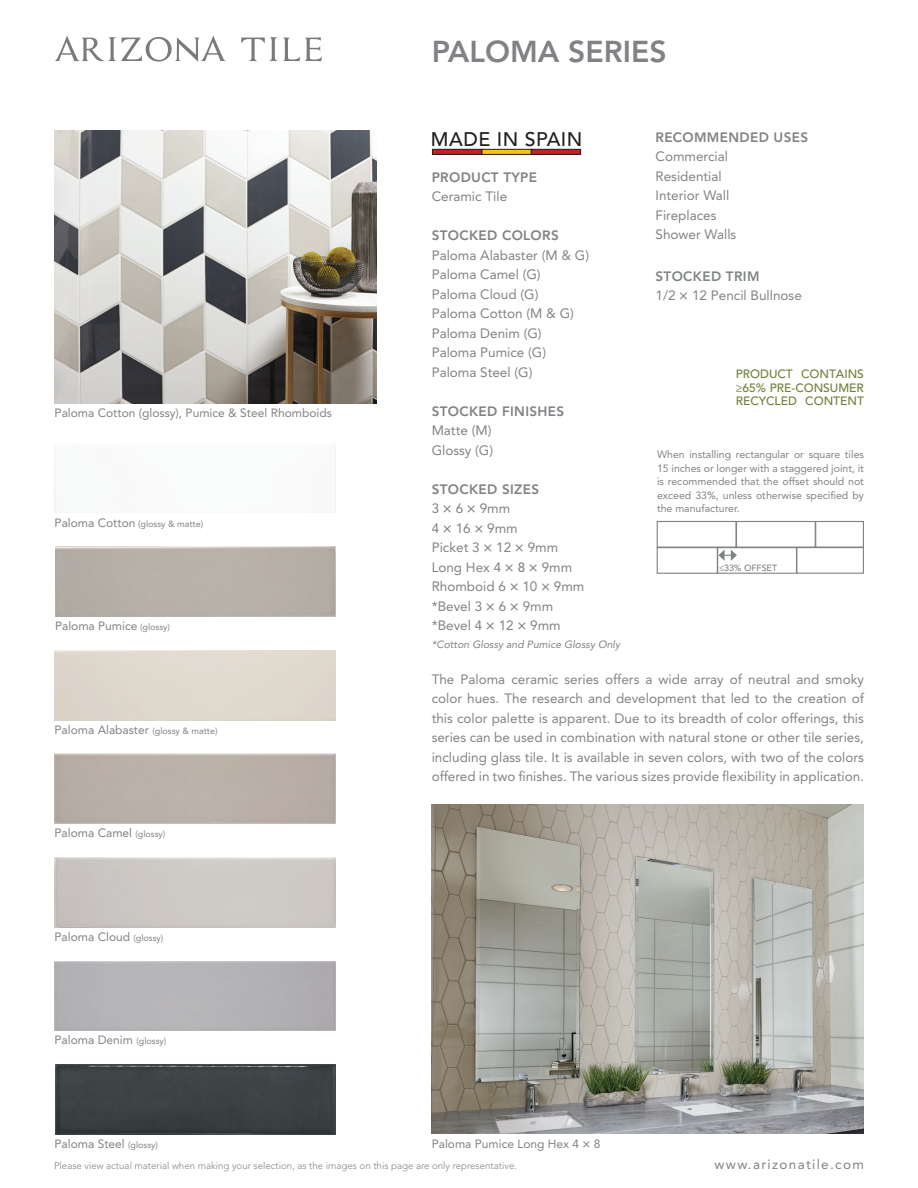
<style>
.page{position:relative;width:918px;height:1188px;background:#fff}
.page>*{position:absolute;margin:0;border:0;box-sizing:border-box;transform-origin:0 0}
.t1{font:800 30px "Avenir LT Std";color:#808285}
.t2{font:500 19.5px "Avenir LT Std";letter-spacing:.025em;color:#231f20}
.t3{font:13.5px/19.5px "Avenir LT Std";color:#808385}
.t4{font:13.5px/19.5px "Avenir LT Std";color:#808285}
.t5{font:800 13.5px "Avenir LT Std";letter-spacing:.025em;color:#808285}
.t6{font:13.5px "Avenir LT Std";letter-spacing:.1em;color:#808285}
.t7{font:12px "Avenir LT Std";color:#808285}
.t8{font:500 12px/13.5px "Avenir LT Std";color:#6e7f36;text-align:justify}
.t9{font:10.5px/13.5px "Avenir LT Std";color:#808285;text-align:justify}
.t10{font:italic 10.5px "Avenir LT Std";color:#808285}
.t11{font:300 9.75px "Avenir LT Std";color:#808385}
.t12{font:9px "Avenir LT Std";color:#808285}
.t13{font:500 8.85px "Avenir LT Std";color:#808385}
.s1{font-size:12px}
.s2{font-size:9px}
.s3{font-weight:800}
.s4{font-weight:500}
</style>
<div class="page">
<svg style="left:55px;top:35px;width:171px;height:27px"></svg>
<svg style="left:241px;top:37px;width:81px;height:24px"></svg>
<img style="left:55px;top:1065px;width:281px;height:69px">
<div style="left:433px;top:149px;width:49px;height:5px;background:#c62026"></div>
<div style="left:433px;top:149px;width:49px;height:5px;border:1px solid #231f20"></div>
<div style="left:482px;top:149px;width:49px;height:5px;background:#fec40f"></div>
<div style="left:482px;top:149px;width:49px;height:5px;border:1px solid #231f20"></div>
<div style="left:531px;top:149px;width:50px;height:5px;background:#c62026"></div>
<div style="left:531px;top:149px;width:50px;height:5px;border:1px solid #231f20"></div>
<div style="left:657px;top:521px;width:80px;height:27px;border:1px solid #808385"></div>
<div style="left:736px;top:521px;width:80px;height:27px;border:1px solid #808385"></div>
<div style="left:815px;top:521px;width:49px;height:27px;border:1px solid #808385"></div>
<div style="left:657px;top:547px;width:61px;height:27px;border:1px solid #808385"></div>
<div style="left:717px;top:547px;width:80px;height:27px;border:1px solid #808385"></div>
<div style="left:796px;top:547px;width:68px;height:27px;border:1px solid #808385"></div>
<svg style="left:719px;top:550px;width:18px;height:11px"></svg>
<img style="left:54px;top:131px;width:322px;height:272px">
<img style="left:432px;top:804px;width:432px;height:330px">
<p class="t7" style="left:55px;top:406px;width:279px">Paloma Cotton (glossy), Pumice &amp; Steel Rhomboids</p>
<p class="t12" style="left:55px;top:519px;width:150px"><span class="s1">Paloma Cotton</span> (glossy &amp; matte)</p>
<p class="t7" style="left:55px;top:619px;width:117px">Paloma Pumice <span class="s2">(glossy)</span></p>
<p class="t7" style="left:55px;top:722px;width:165px">Paloma Alabaster <span class="s2">(glossy &amp; matte)</span></p>
<p class="t7" style="left:55px;top:826px;width:112px">Paloma Camel <span class="s2">(glossy)</span></p>
<p class="t7" style="left:55px;top:930px;width:110px">Paloma Cloud <span class="s2">(glossy)</span></p>
<p class="t7" style="left:55px;top:1033px;width:113px">Paloma Denim <span class="s2">(glossy)</span></p>
<p class="t7" style="left:55px;top:1137px;width:105px">Paloma Steel <span class="s2">(glossy)</span></p>
<h1 class="t1" style="left:432px;top:33px;width:236px">PALOMA SERIES</h1>
<h2 class="t2" style="left:431px;top:128px;width:153px">MADE IN SPAIN</h2>
<p class="t5" style="left:432px;top:169px;width:107px">PRODUCT TYPE</p>
<p class="t4" style="left:432px;top:187px;width:77px">Ceramic Tile</p>
<p class="t5" style="left:432px;top:228px;width:129px">STOCKED COLORS</p>
<p class="t4" style="left:432px;top:246px;width:159px">Paloma Alabaster (M &amp; G)<br>Paloma Camel (G)<br>Paloma Cloud (G)<br>Paloma Cotton (M &amp; G)<br>Paloma Denim (G)<br>Paloma Pumice (G)<br>Paloma Steel (G)</p>
<p class="t5" style="left:432px;top:403px;width:134px">STOCKED FINISHES</p>
<p class="t4" style="left:432px;top:421px;width:63px">Matte (M)<br>Glossy (G)</p>
<p class="t4" style="left:432px;top:480px;width:154px"><span class="s3">STOCKED SIZES<br></span>3 <span class="s4">×</span> 6 <span class="s4">×</span> 9mm<br>4 <span class="s4">×</span> 16 <span class="s4">×</span> 9mm<br>Picket 3 <span class="s4">×</span> 12 <span class="s4">×</span> 9mm<br>Long Hex 4 <span class="s4">× 8 ×</span> 9mm<br>Rhomboid 6 <span class="s4">×</span> 10 <span class="s4">×</span> 9mm *Bevel 3 <span class="s4">×</span> 6 <span class="s4">×</span> 9mm *Bevel 4 <span class="s4">×</span> 12 <span class="s4">×</span> 9mm</p>
<p class="t10" style="left:432px;top:639px;width:190px">*Cotton Glossy and Pumice Glossy Only</p>
<p class="t5" style="left:656px;top:129px;width:154px">RECOMMENDED USES</p>
<p class="t3" style="left:656px;top:147px;width:82px">Commercial<br>Residential<br>Interior Wall<br>Fireplaces<br>Shower Walls</p>
<p class="t3" style="left:656px;top:266px;width:148px"><span class="s3">STOCKED TRIM<br></span>1/2 <span class="s4">×</span> 12 Pencil Bullnose</p>
<p class="t8" style="left:736px;top:368px;width:130px">PRODUCT CONTAINS ≥65% PRE-CONSUMER RECYCLED CONTENT</p>
<p class="t9" style="left:657px;top:448px;width:208px">When installing rectangular or square tiles 15 inches or longer with a staggered joint, it is recommended that the offset should not exceed 33%, unless otherwise specified by the manufacturer.</p>
<p class="t13" style="left:719px;top:562px;width:60px">≤33% OFFSET</p>
<p class="t3" style="left:432px;top:670px;width:434px;text-align:justify">The Paloma ceramic series offers a wide array of neutral and smoky color hues. The research and development that led to the creation of this color palette is apparent. Due to its breadth of color offerings, this series can be used in combination with natural stone or other tile series, including glass tile. It is available in seven colors, with two of the colors offered in two finishes. The various sizes provide flexibility in application.</p>
<p class="t7" style="left:432px;top:1137px;width:170px">Paloma Pumice Long Hex 4 <span class="s4">×</span> 8</p>
<p class="t11" style="left:54px;top:1160px;width:464px">Please view actual material when making your selection, as the images on this page are only representative.</p>
<p class="t6" style="left:715px;top:1156px;width:151px">www.arizonatile.com</p>
</div>
